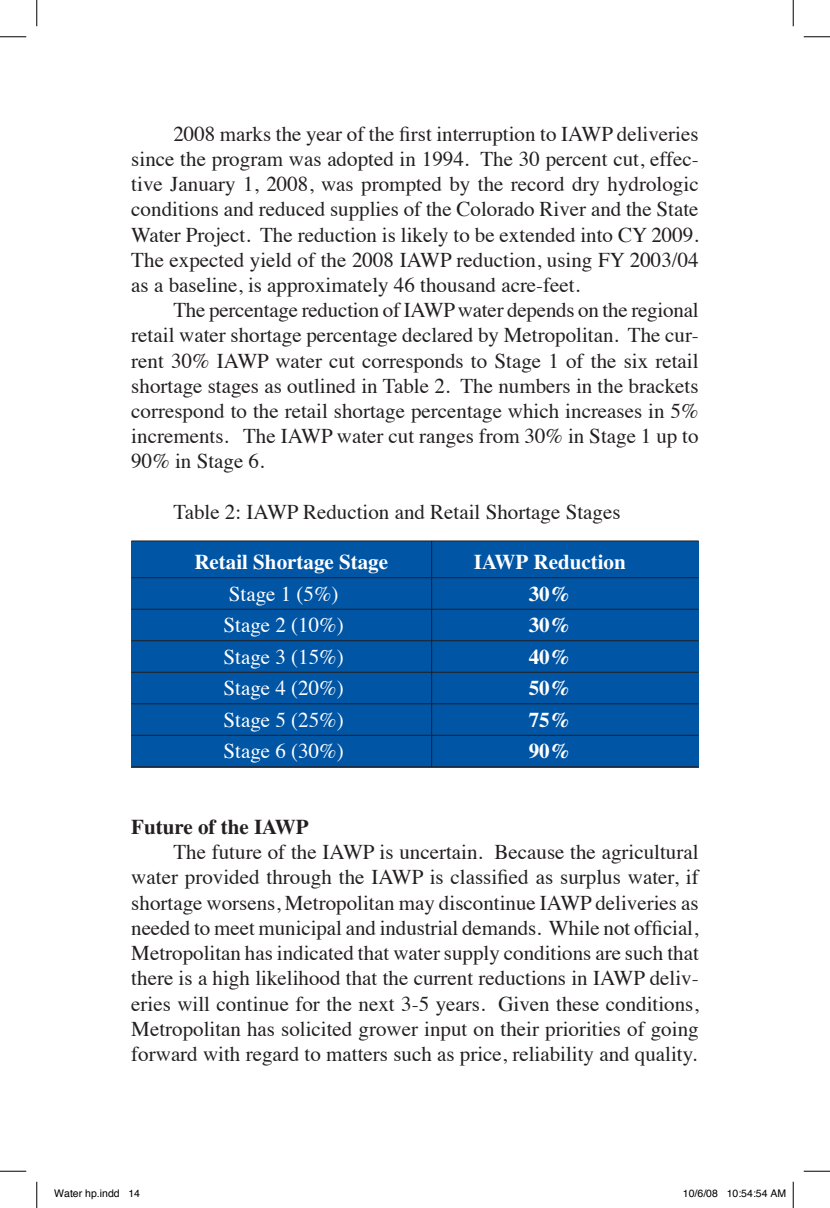
<style>
.page{position:relative;width:830px;height:1208px;background:#fff}
.page>*{position:absolute;margin:0;border:0;box-sizing:border-box;transform-origin:0 0}
.t1{font:21px/25.2px "Times";color:#231f20;text-align:justify}
.t2{font:21px "Times";color:#fff}
.t3{font:700 21px "Times";color:#fff}
.t4{font:700 21px "Times";color:#231f20}
.t5{font:10.5px "Helvetica";color:#000}
</style>
<div class="page">
<div style="left:131px;top:541px;width:567px;height:226px;background:#0155a5"></div>
<hr style="left:131px;top:540px;width:567px;height:1px;background:#231f20">
<hr style="left:131px;top:577px;width:567px;height:1px;background:#231f20">
<hr style="left:131px;top:609px;width:567px;height:1px;background:#231f20">
<hr style="left:131px;top:640px;width:567px;height:1px;background:#231f20">
<hr style="left:131px;top:672px;width:567px;height:1px;background:#231f20">
<hr style="left:131px;top:703px;width:567px;height:1px;background:#231f20">
<hr style="left:131px;top:735px;width:567px;height:1px;background:#231f20">
<hr style="left:131px;top:766px;width:567px;height:1px;background:#231f20">
<hr style="left:431px;top:541px;width:1px;height:225px;background:#231f20">
<svg style="left:0;top:36px;width:26px;height:1px"></svg>
<svg style="left:803px;top:36px;width:27px;height:1px"></svg>
<svg style="left:0;top:1170px;width:26px;height:1px"></svg>
<svg style="left:803px;top:1170px;width:27px;height:1px"></svg>
<svg style="left:36px;top:0;width:1px;height:26px"></svg>
<svg style="left:36px;top:1181px;width:1px;height:27px"></svg>
<svg style="left:792px;top:0;width:1px;height:26px"></svg>
<svg style="left:792px;top:1181px;width:1px;height:27px"></svg>
<p class="t1" style="left:131px;top:119px;width:569px;text-indent:42px">2008 marks the year of the first interruption to IAWP deliveries since the program was adopted in 1994. The 30 percent cut, effec&shy;tive January 1, 2008, was prompted by the record dry hydrologic conditions and reduced supplies of the Colorado River and the State Water Project. The reduction is likely to be extended into CY 2009.<br>The expected yield of the 2008 IAWP reduction, using FY 2003/04 as a baseline, is approximately 46 thousand acre-feet.</p>
<p class="t1" style="left:131px;top:296px;width:569px;text-indent:42px">The percentage reduction of IAWP water depends on the regional retail water shortage percentage declared by Metropolitan. The cur&shy;rent 30% IAWP water cut corresponds to Stage 1 of the six retail shortage stages as outlined in Table 2. The numbers in the brackets correspond to the retail shortage percentage which increases in 5% increments. The IAWP water cut ranges from 30% in Stage 1 up to 90% in Stage 6.</p>
<p class="t1" style="left:173px;top:497px;width:448px">Table 2: IAWP Reduction and Retail Shortage Stages</p>
<p class="t3" style="left:194px;top:549px;width:195px">Retail Shortage Stage</p>
<p class="t3" style="left:474px;top:549px;width:153px">IAWP Reduction</p>
<p class="t2" style="left:229px;top:574px;width:111px">Stage 1 (5%)</p>
<p class="t3" style="left:529px;top:581px;width:43px">30%</p>
<p class="t2" style="left:223px;top:605px;width:122px">Stage 2 (10%)</p>
<p class="t3" style="left:529px;top:612px;width:43px">30%</p>
<p class="t2" style="left:223px;top:637px;width:122px">Stage 3 (15%)</p>
<p class="t3" style="left:529px;top:644px;width:43px">40%</p>
<p class="t2" style="left:223px;top:668px;width:122px">Stage 4 (20%)</p>
<p class="t3" style="left:529px;top:675px;width:43px">50%</p>
<p class="t2" style="left:223px;top:700px;width:122px">Stage 5 (25%)</p>
<p class="t3" style="left:529px;top:707px;width:43px">75%</p>
<p class="t2" style="left:223px;top:731px;width:122px">Stage 6 (30%)</p>
<p class="t3" style="left:529px;top:738px;width:43px">90%</p>
<p class="t4" style="left:131px;top:814px;width:179px">Future of the IAWP</p>
<p class="t1" style="left:131px;top:837px;width:569px;text-indent:42px">The future of the IAWP is uncertain. Because the agricultural water provided through the IAWP is classified as surplus water, if shortage worsens, Metropolitan may discontinue IAWP deliveries as needed to meet municipal and industrial demands. While not official, Metropolitan has indicated that water supply conditions are such that there is a high likelihood that the current reductions in IAWP deliv&shy;eries will continue for the next 3-5 years. Given these conditions, Metropolitan has solicited grower input on their priorities of going forward with regard to matters such as price, reliability and quality.</p>
<p class="t5" style="left:54px;top:1187px;width:87px">Water hp.indd 14</p>
<p class="t5" style="left:682px;top:1187px;width:105px">10/6/08 10:54:54 AM</p>
</div>
